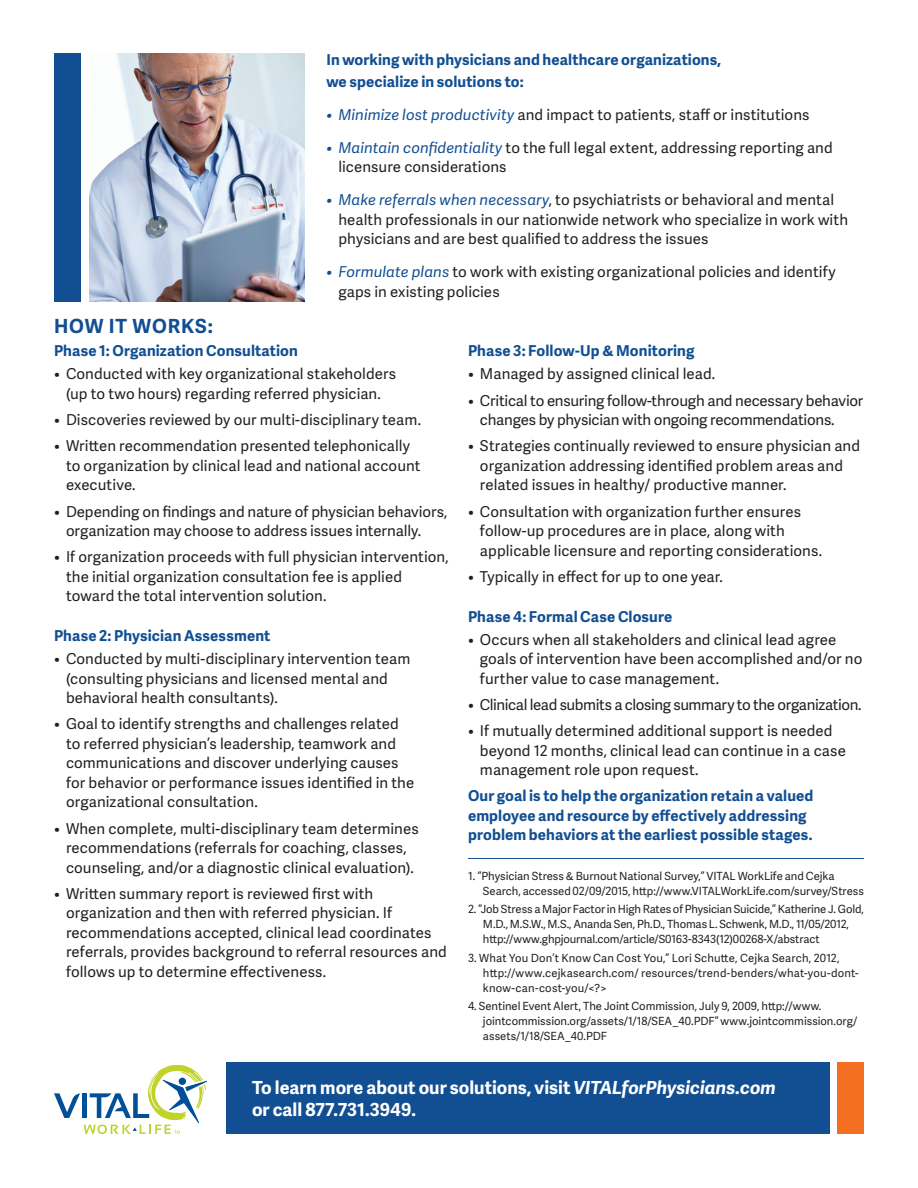
<style>
.page{position:relative;width:918px;height:1188px;background:#fff}
.page>*{position:absolute;margin:0;border:0;box-sizing:border-box;transform-origin:0 0}
.t1{font:700 19.5px "Adelle Sans";letter-spacing:.205em;color:#124f92}
.t2{font:700 18px/22.5px "Adelle Sans";color:#fff}
.t3{font:15px/19.5px "Adelle Sans";letter-spacing:.005em;color:#231f20}
.t4{font:700 15px/19.5px "Adelle Sans";letter-spacing:.01em;color:#124f92}
.t5{font:15px/19.5px "Adelle Sans";letter-spacing:-.015em;color:#231f20}
.t6{font:15px "Adelle Sans";letter-spacing:-.025em;color:#231f20}
.t7{font:11.25px/15px "Adelle Sans";letter-spacing:-.005em;color:#231f20}
.t8{font:11.25px/15px "Adelle Sans";letter-spacing:.02em;color:#231f20}
.s1{font-style:italic;color:#124f92}
.s2{font-style:italic}
</style>
<div class="page">
<div style="left:226px;top:1062px;width:604px;height:72px;background:#124f92"></div>
<svg style="left:54px;top:1065px;width:153px;height:69px"></svg>
<div style="left:837px;top:1062px;width:27px;height:72px;background:#f36e21"></div>
<div style="left:54px;top:54px;width:27px;height:248px;background:#124f92"></div>
<img style="left:89px;top:54px;width:215px;height:248px">
<hr style="left:468px;top:858px;width:396px;height:1px;background:#124f92">
<h1 class="t1" style="left:54px;top:311px;width:160px">how it works:</h1>
<p class="t4" style="left:326px;top:49px;width:396px;line-height:21.6px">In working with physicians and healthcare organizations, we specialize in solutions to:</p>
<p class="t3" style="left:326px;top:104px;width:485px"><span class="s1">• Minimize lost productivity</span> and impact to patients, staff or institutions</p>
<p class="t3" style="left:338px;top:137px;width:496px;text-indent:-12px"><span class="s1">• Maintain confidentiality</span> to the full legal extent, addressing reporting and licensure considerations</p>
<p class="t3" style="left:338px;top:190px;width:511px;text-indent:-12px"><span class="s1">• Make referrals when necessary</span>, to psychiatrists or behavioral and mental health professionals in our nationwide network who specialize in work with physicians and are best qualified to address the issues</p>
<p class="t3" style="left:338px;top:262px;width:499px;text-indent:-12px"><span class="s1">• Formulate plans</span> to work with existing organizational policies and identify gaps in existing policies</p>
<p class="t4" style="left:54px;top:341px;width:245px">Phase 1: Organization Consultation</p>
<p class="t3" style="left:54px;top:364px;width:344px;text-align:center">• Conducted with key organizational stakeholders (up to two hours) regarding referred physician.</p>
<p class="t3" style="left:54px;top:410px;width:369px">• Discoveries reviewed by our multi-disciplinary team.</p>
<p class="t3" style="left:66px;top:436px;width:356px;text-indent:-12px">• Written recommendation presented telephonically to organization by clinical lead and national account executive.</p>
<p class="t3" style="left:66px;top:501px;width:383px;text-indent:-12px">• Depending on findings and nature of physician behaviors, organization may choose to address issues internally.</p>
<p class="t3" style="left:66px;top:547px;width:384px;text-indent:-12px">• If organization proceeds with full physician intervention, the initial organization consultation fee is applied toward the total intervention solution.</p>
<p class="t4" style="left:54px;top:625px;width:218px">Phase 2: Physician Assessment</p>
<p class="t3" style="left:66px;top:649px;width:346px;text-indent:-12px">• Conducted by multi-disciplinary intervention team (consulting physicians and licensed mental and behavioral health consultants).</p>
<p class="t3" style="left:66px;top:714px;width:350px;text-indent:-12px">• Goal to identify strengths and challenges related to referred physician’s leadership, teamwork and communications and discover underlying causes for behavior or performance issues identified in the organizational consultation.</p>
<p class="t3" style="left:54px;top:818px;width:366px;text-align:center">• When complete, multi-disciplinary team determines recommendations (referrals for coaching, classes, counseling, and/or a diagnostic clinical evaluation).</p>
<p class="t3" style="left:66px;top:883px;width:382px;text-indent:-12px">• Written summary report is reviewed first with organization and then with referred physician. If recommendations accepted, clinical lead coordinates referrals, provides background to referral resources and follows up to determine effectiveness.</p>
<p class="t4" style="left:468px;top:341px;width:228px">Phase 3: Follow-Up &amp; Monitoring</p>
<p class="t3" style="left:468px;top:364px;width:249px">• Managed by assigned clinical lead.</p>
<p class="t5" style="left:480px;top:390px;width:385px;text-indent:-12px">• Critical to ensuring follow-through and necessary behavior changes by physician with ongoing recommendations.</p>
<p class="t3" style="left:480px;top:436px;width:382px;text-indent:-12px">• Strategies continually reviewed to ensure physician and organization addressing identified problem areas and related issues in healthy/ productive manner.</p>
<p class="t3" style="left:480px;top:501px;width:344px;text-indent:-12px">• Consultation with organization further ensures follow-up procedures are in place, along with applicable licensure and reporting considerations.</p>
<p class="t3" style="left:468px;top:566px;width:257px">• Typically in effect for up to one year.</p>
<p class="t4" style="left:468px;top:606px;width:206px">Phase 4: Formal Case Closure</p>
<p class="t3" style="left:480px;top:629px;width:384px;text-indent:-12px">• Occurs when all stakeholders and clinical lead agree goals of intervention have been accomplished and/or no further value to case management.</p>
<p class="t6" style="left:468px;top:694px;width:395px">• Clinical lead submits a closing summary to the organization.</p>
<p class="t3" style="left:480px;top:721px;width:367px;text-indent:-12px">• If mutually determined additional support is needed beyond 12 months, clinical lead can continue in a case management role upon request.</p>
<p class="t4" style="left:468px;top:786px;width:347px">Our goal is to help the organization retain a valued employee and resource by effectively addressing problem behaviors at the earliest possible stages.</p>
<p class="t7" style="left:483px;top:868px;width:382px;text-indent:-15px">1. “Physician Stress &amp; Burnout National Survey,” VITAL WorkLife and Cejka<br>Search, accessed 02/09/2015, http://www.VITALWorkLife.com/survey/Stress</p>
<p class="t7" style="left:483px;top:901px;width:382px;text-indent:-15px">2. “Job Stress a Major Factor in High Rates of Physician Suicide,” Katherine J. Gold,<br>M.D., M.S.W., M.S., Ananda Sen, Ph.D., Thomas L. Schwenk, M.D., 11/05/2012, http://www.ghpjournal.com/article/S0163-8343(12)00268-X/abstract</p>
<p class="t8" style="left:483px;top:950px;width:377px;text-indent:-15px">3. What You Don’t Know Can Cost You,” Lori Schutte, Cejka Search, 2012, http://www.cejkasearch.com/ resources/trend-benders/what-you-dont&shy;know-can-cost-you/&lt;?&gt;</p>
<p class="t7" style="left:483px;top:998px;width:376px;text-indent:-15px">4. Sentinel Event Alert, The Joint Commission, July 9, 2009, http://www. jointcommission.org/assets/1/18/SEA_40.PDF” www.jointcommission.org/ assets/1/18/SEA_40.PDF</p>
<p class="t2" style="left:252px;top:1075px;width:525px">To learn more about our solutions, visit <span class="s2">VITALforPhysicians.com </span>or call 877.731.3949.</p>
</div>
